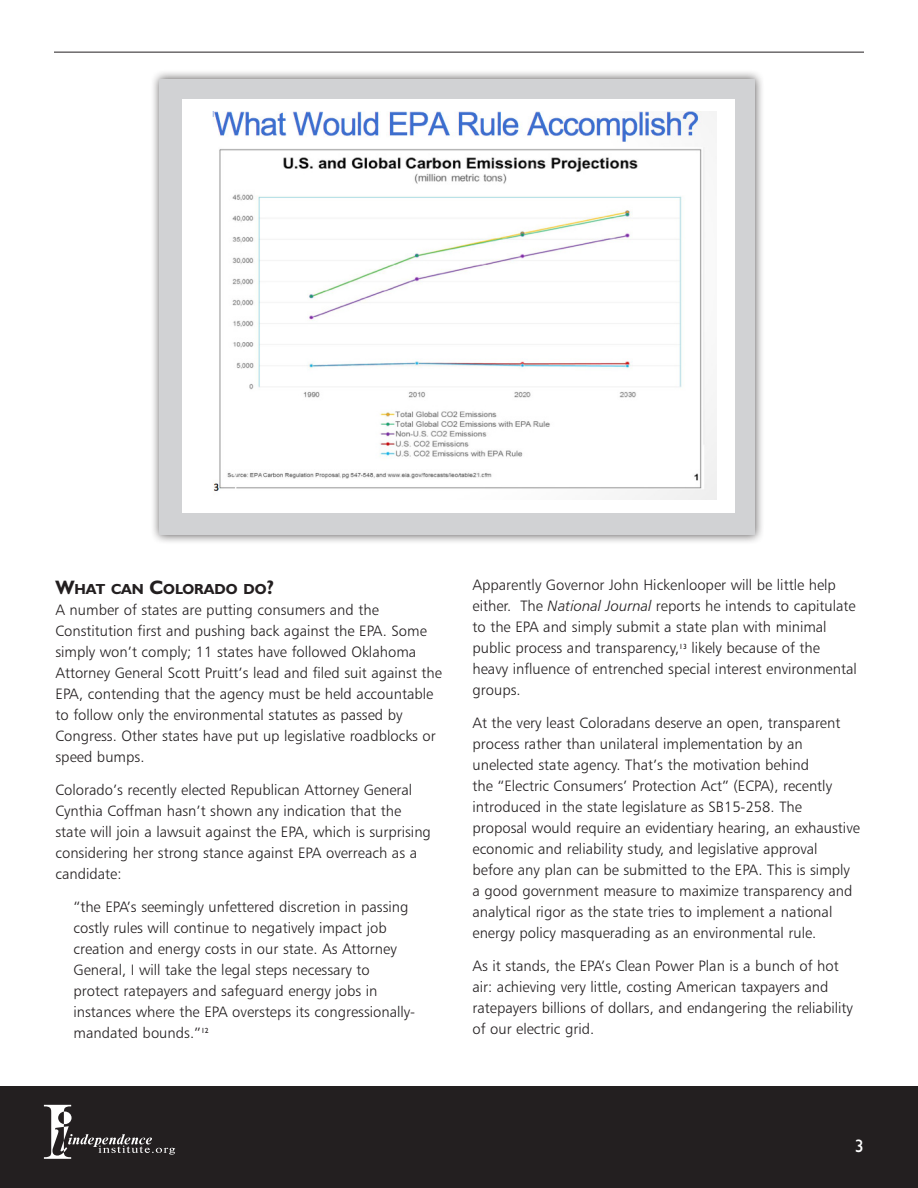
<style>
.page{position:relative;width:918px;height:1188px;background:#fff}
.page>*{position:absolute;margin:0;border:0;box-sizing:border-box;transform-origin:0 0}
.t1{font:18px "Humanist 521 BT";color:#fff}
.Indent{font:15px/21px "Humanist 777 BT Light B";color:#231f20}
.t2{font:700 14.7px "Humanist 521 BT";color:#231f20}
.s1{font-size:19.5px}
.s2{font-family:"Humanist 777 BT Light Italic B"}
</style>
<div class="page">
<hr style="left:54px;top:52px;width:810px;height:1px;background:#231f20">
<div style="left:150px;top:70px;width:614px;height:475px;background:#231f20;opacity:.75"></div>
<div style="left:160px;top:79px;width:595px;height:456px;background:#d1d2d4"></div>
<div style="left:0;top:1086px;width:918px;height:102px;background:#231f20"></div>
<svg style="left:44px;top:1105px;width:131px;height:54px"></svg>
<div style="left:182px;top:99px;width:553px;height:414px;background:#fff"></div>
<img style="left:212px;top:112px;width:505px;height:387px">
<p class="t2" style="left:56px;top:580px;width:220px"><span class="s1">W</span>HAT CAN <span class="s1">C</span>OLORADO DO<span class="s1">?</span></p>
<p class="Indent" style="left:56px;top:599px;width:388px">A number of states are putting consumers and the Constitution first and pushing back against the EPA. Some simply won’t comply; 11 states have followed Oklahoma Attorney General Scott Pruitt’s lead and filed suit against the EPA, contending that the agency must be held accountable to follow only the environmental statutes as passed by Congress. Other states have put up legislative roadblocks or speed bumps.</p>
<p class="Indent" style="left:56px;top:779px;width:377px">Colorado’s recently elected Republican Attorney General Cynthia Coffman hasn’t shown any indication that the state will join a lawsuit against the EPA, which is surprising considering her strong stance against EPA overreach as a candidate:</p>
<p class="Indent" style="left:74px;top:896px;width:343px">“the EPA’s seemingly unfettered discretion in passing costly rules will continue to negatively impact job creation and energy costs in our state. As Attorney General, I will take the legal steps necessary to protect ratepayers and safeguard energy jobs in instances where the EPA oversteps its congressionally&shy;mandated bounds.”<sup>12</sup></p>
<p class="Indent" style="left:472px;top:575px;width:386px">Apparently Governor John Hickenlooper will be little help either. The <span class="s2">National Journal</span> reports he intends to capitulate to the EPA and simply submit a state plan with minimal public process and transparency,<sup>13</sup> likely because of the heavy influence of entrenched special interest environmental groups.</p>
<p class="Indent" style="left:472px;top:713px;width:389px">At the very least Coloradans deserve an open, transparent process rather than unilateral implementation by an unelected state agency. That’s the motivation behind<br>the “Electric Consumers’ Protection Act” (ECPA), recently introduced in the state legislature as SB15-258. The proposal would require an evidentiary hearing, an exhaustive economic and reliability study, and legislative approval before any plan can be submitted to the EPA. This is simply a good government measure to maximize transparency and analytical rigor as the state tries to implement a national energy policy masquerading as an environmental rule.</p>
<p class="Indent" style="left:472px;top:956px;width:382px">As it stands, the EPA’s Clean Power Plan is a bunch of hot air: achieving very little, costing American taxpayers and ratepayers billions of dollars, and endangering the reliability of our electric grid.</p>
<p class="t1" style="left:855px;top:1135px;width:11px">3</p>
</div>
